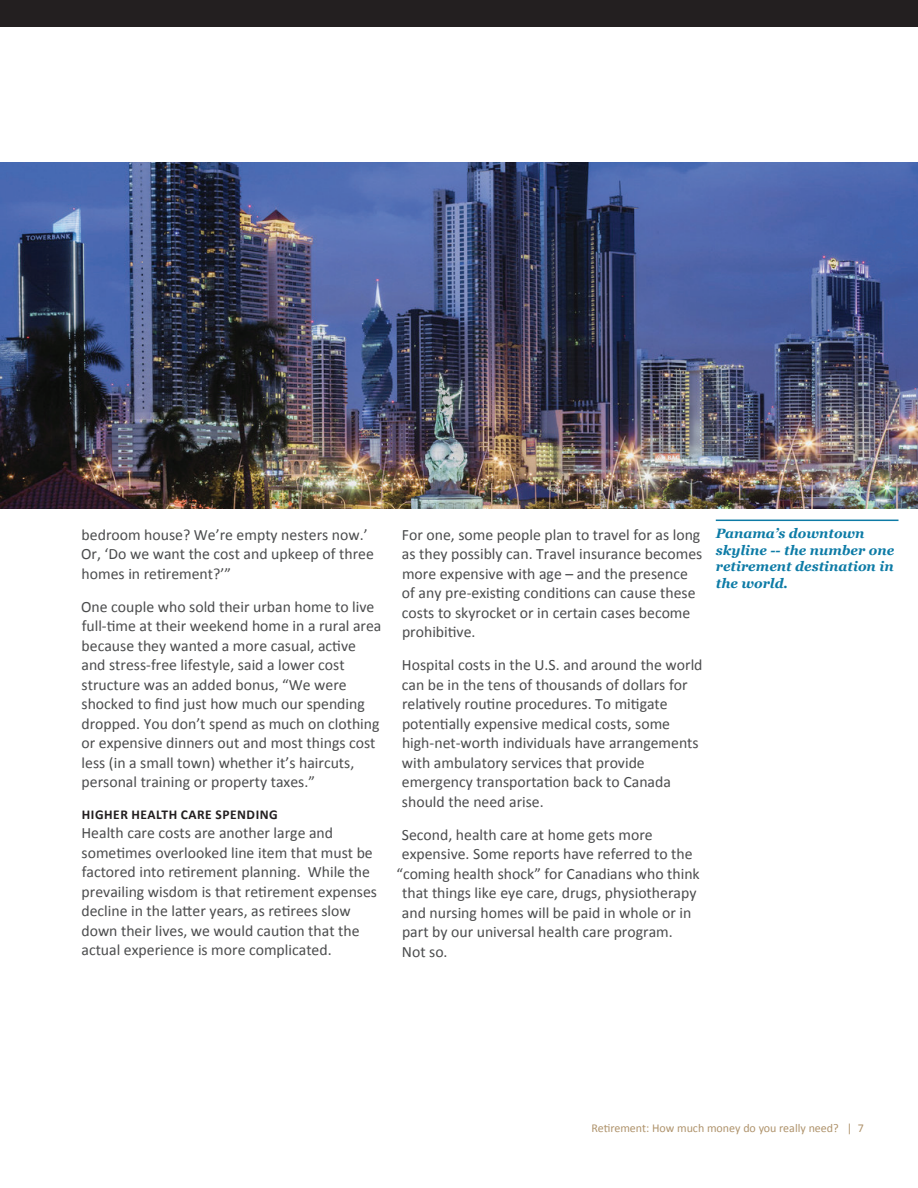
<style>
.page{position:relative;width:918px;height:1188px;background:#fff}
.page>*{position:absolute;margin:0;border:0;box-sizing:border-box;transform-origin:0 0}
.t1{font:15.75px/19.5px "Calibri";color:#4b4c4d}
.t2{font:italic 700 13.5px/16.5px "Georgia";color:#0d7ba6}
.t3{font:700 13.5px "Calibri";letter-spacing:.04em;color:#231f20}
.t4{font:12px "Calibri";color:#af936c}
</style>
<div class="page">
<div style="left:0;top:0;width:918px;height:27px;background:#231f20"></div>
<img style="left:0;top:163px;width:918px;height:346px">
<hr style="left:716px;top:520px;width:183px;height:1px;background:#0d7ba6">
<p class="t1" style="left:81px;top:525px;width:294px">bedroom house? We’re empty nesters now.’<br>Or, ‘Do we want the cost and upkeep of three homes in retirement?’”</p>
<p class="t1" style="left:81px;top:597px;width:302px">One couple who sold their urban home to live full-time at their weekend home in a rural area because they wanted a more casual, active and stress-free lifestyle, said a lower cost structure was an added bonus, “We were shocked to find just how much our spending dropped. You don’t spend as much on clothing or expensive dinners out and most things cost less (in a small town) whether it’s haircuts, personal training or property taxes.”</p>
<p class="t3" style="left:82px;top:806px;width:197px">HIGHER HEALTH CARE SPENDING</p>
<p class="t1" style="left:81px;top:824px;width:297px">Health care costs are another large and sometimes overlooked line item that must be factored into retirement planning. While the prevailing wisdom is that retirement expenses decline in the latter years, as retirees slow down their lives, we would caution that the actual experience is more complicated.</p>
<p class="t1" style="left:402px;top:525px;width:302px">For one, some people plan to travel for as long as they possibly can. Travel insurance becomes more expensive with age – and the presence of any pre-existing conditions can cause these costs to skyrocket or in certain cases become prohibitive.</p>
<p class="t1" style="left:402px;top:655px;width:302px">Hospital costs in the U.S. and around the world can be in the tens of thousands of dollars for relatively routine procedures. To mitigate potentially expensive medical costs, some high-net-worth individuals have arrangements with ambulatory services that provide emergency transportation back to Canada should the need arise.</p>
<p class="t1" style="left:402px;top:825px;width:252px">Second, health care at home gets more</p>
<p class="t1" style="left:402px;top:844px;width:292px">expensive. Some reports have referred to the</p>
<p class="t1" style="left:396px;top:864px;width:305px">“coming health shock” for Canadians who think</p>
<p class="t1" style="left:402px;top:883px;width:296px">that things like eye care, drugs, physiotherapy</p>
<p class="t1" style="left:402px;top:903px;width:291px">and nursing homes will be paid in whole or in</p>
<p class="t1" style="left:402px;top:922px;width:272px">part by our universal health care program.</p>
<p class="t1" style="left:402px;top:942px;width:47px">Not so.</p>
<p class="t2" style="left:716px;top:525px;width:180px">Panama’s downtown skyline -- the number one retirement destination in the world.</p>
<p class="t4" style="left:591px;top:1120px;width:274px">Retirement: How much money do you really need? | 7</p>
</div>
